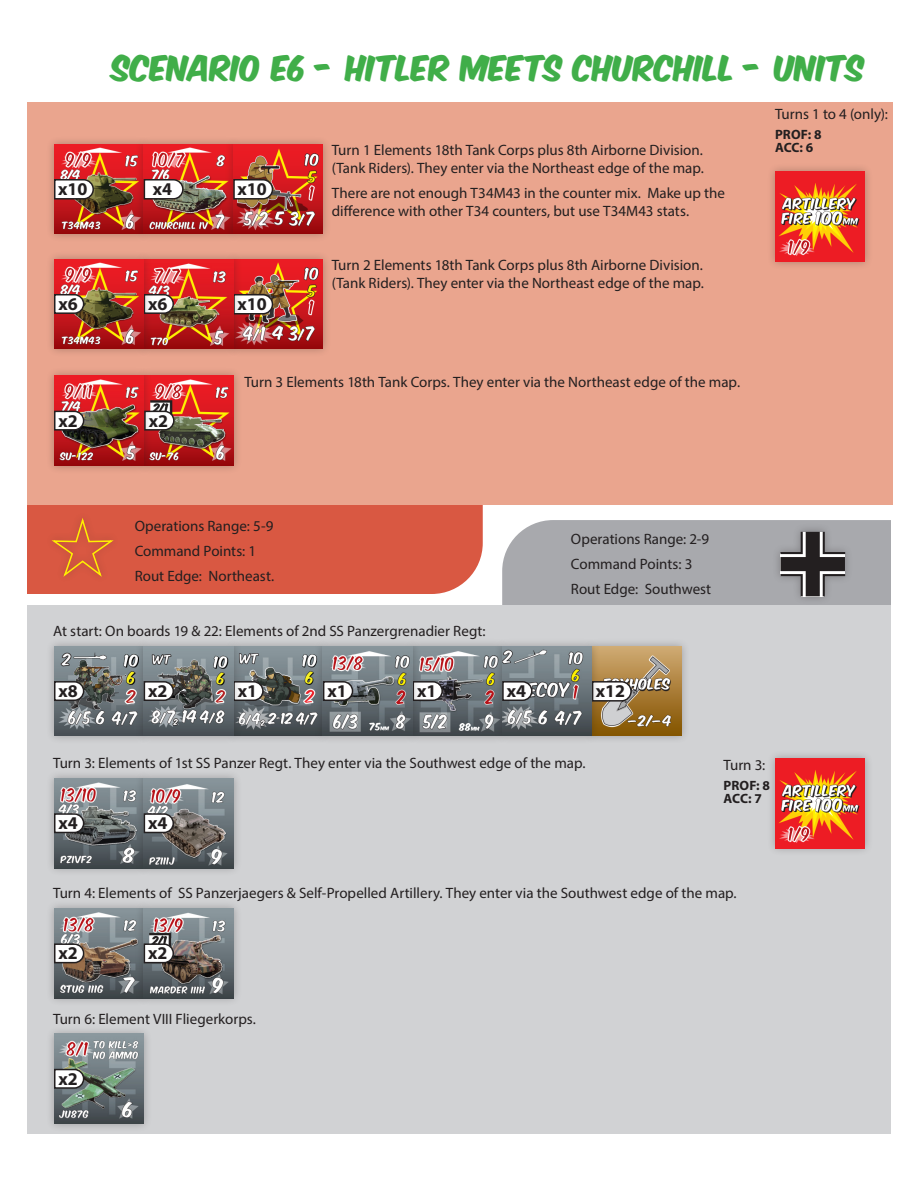
<style>
.page{position:relative;width:918px;height:1188px;background:#fff}
.page>*{position:absolute;margin:0;border:0;box-sizing:border-box;transform-origin:0 0}
.t1{font:30px "Komika Axis";color:#40ae49}
.t2{font:700 18px "Myriad Pro";color:#231f20}
.t3{font:15px/24.8px "Myriad Pro";color:#231f20}
.t4{font:700 13.5px/13.2px "Myriad Pro";color:#231f20}
</style>
<div class="page">
<div style="left:27px;top:505px;width:456px;height:89px;background:#d95842"></div>
<div style="left:27px;top:102px;width:866px;height:403px;background:#eaa58e"></div>
<div style="left:27px;top:605px;width:864px;height:529px;background:#d1d2d4"></div>
<div style="left:45px;top:511px;width:76px;height:73px;background:#d95842"></div>
<svg style="left:52px;top:518px;width:62px;height:59px"></svg>
<svg style="left:502px;top:520px;width:389px;height:85px;background:#a2a3a7"></svg>
<div style="left:767px;top:163px;width:106px;height:107px;background:#231f20;opacity:.3"></div>
<img style="left:775px;top:172px;width:90px;height:90px">
<div style="left:767px;top:750px;width:106px;height:107px;background:#231f20;opacity:.3"></div>
<img style="left:775px;top:759px;width:90px;height:89px">
<div style="left:46px;top:638px;width:106px;height:106px;background:#231f20;opacity:.3"></div>
<img style="left:54px;top:646px;width:81px;height:90px">
<svg style="left:53px;top:680px;width:32px;height:22px"></svg>
<div style="left:46px;top:770px;width:106px;height:107px;background:#231f20;opacity:.3"></div>
<img style="left:54px;top:778px;width:81px;height:90px">
<svg style="left:53px;top:813px;width:32px;height:21px"></svg>
<div style="left:46px;top:900px;width:106px;height:107px;background:#231f20;opacity:.3"></div>
<img style="left:54px;top:909px;width:81px;height:89px">
<svg style="left:53px;top:943px;width:32px;height:21px"></svg>
<div style="left:46px;top:1026px;width:106px;height:106px;background:#231f20;opacity:.3"></div>
<img style="left:54px;top:1034px;width:90px;height:90px">
<svg style="left:53px;top:1068px;width:32px;height:22px"></svg>
<div style="left:404px;top:638px;width:107px;height:106px;background:#231f20;opacity:.3"></div>
<svg style="left:421px;top:680px;width:23px;height:22px"></svg>
<div style="left:46px;top:136px;width:106px;height:106px;background:#231f20;opacity:.3"></div>
<img style="left:54px;top:144px;width:81px;height:90px">
<svg style="left:53px;top:178px;width:42px;height:22px"></svg>
<div style="left:583px;top:638px;width:107px;height:106px;background:#231f20;opacity:.3"></div>
<svg style="left:600px;top:680px;width:33px;height:22px"></svg>
<div style="left:135px;top:136px;width:107px;height:106px;background:#231f20;opacity:.3"></div>
<div style="left:225px;top:136px;width:106px;height:106px;background:#231f20;opacity:.3"></div>
<svg style="left:143px;top:178px;width:41px;height:22px"></svg>
<svg style="left:233px;top:178px;width:41px;height:22px"></svg>
<div style="left:225px;top:251px;width:106px;height:106px;background:#231f20;opacity:.3"></div>
<img style="left:242px;top:259px;width:81px;height:90px">
<svg style="left:242px;top:293px;width:32px;height:22px"></svg>
<div style="left:225px;top:638px;width:106px;height:106px;background:#231f20;opacity:.3"></div>
<svg style="left:242px;top:680px;width:22px;height:22px"></svg>
<div style="left:135px;top:638px;width:107px;height:106px;background:#231f20;opacity:.3"></div>
<svg style="left:143px;top:680px;width:32px;height:22px"></svg>
<div style="left:135px;top:770px;width:107px;height:107px;background:#231f20;opacity:.3"></div>
<svg style="left:143px;top:813px;width:32px;height:21px"></svg>
<div style="left:135px;top:900px;width:107px;height:107px;background:#231f20;opacity:.3"></div>
<svg style="left:143px;top:943px;width:32px;height:21px"></svg>
<div style="left:135px;top:251px;width:107px;height:106px;background:#231f20;opacity:.3"></div>
<svg style="left:152px;top:293px;width:23px;height:22px"></svg>
<div style="left:136px;top:367px;width:106px;height:107px;background:#231f20;opacity:.3"></div>
<img style="left:152px;top:376px;width:82px;height:89px">
<svg style="left:152px;top:410px;width:23px;height:21px"></svg>
<div style="left:46px;top:367px;width:106px;height:107px;background:#231f20;opacity:.3"></div>
<svg style="left:53px;top:410px;width:32px;height:21px"></svg>
<div style="left:46px;top:251px;width:106px;height:106px;background:#231f20;opacity:.3"></div>
<svg style="left:53px;top:293px;width:32px;height:22px"></svg>
<div style="left:494px;top:638px;width:106px;height:106px;background:#231f20;opacity:.3"></div>
<svg style="left:501px;top:680px;width:32px;height:22px"></svg>
<div style="left:314px;top:638px;width:107px;height:106px;background:#231f20;opacity:.3"></div>
<svg style="left:322px;top:680px;width:32px;height:22px"></svg>
<p class="t2" style="left:58px;top:177px;width:31px">x10</p>
<p class="t2" style="left:59px;top:292px;width:21px">x6</p>
<h1 class="t1" style="left:112px;top:53px;width:754px">SCENARIO E6 - HITLER MEETS CHURCHILL - UNITS</h1>
<p class="t3" style="left:775px;top:102px;width:114px">Turns 1 to 4 (only):</p>
<p class="t4" style="left:775px;top:128px;width:48px">PROF: 8<br>ACC: 6</p>
<p class="t3" style="left:332px;top:141px;width:374px;line-height:18px">Turn 1 Elements 18th Tank Corps plus 8th Airborne Division. (Tank Riders). They enter via the Northeast edge of the map.</p>
<p class="t3" style="left:332px;top:184px;width:395px;line-height:18px">There are not enough T34M43 in the counter mix. Make up the difference with other T34 counters, but use T34M43 stats.</p>
<p class="t2" style="left:153px;top:177px;width:21px">x4</p>
<p class="t2" style="left:237px;top:177px;width:31px">x10</p>
<p class="t2" style="left:148px;top:292px;width:21px">x6</p>
<p class="t2" style="left:237px;top:292px;width:31px">x10</p>
<p class="t3" style="left:332px;top:256px;width:374px;line-height:18px">Turn 2 Elements 18th Tank Corps plus 8th Airborne Division. (Tank Riders). They enter via the Northeast edge of the map.</p>
<p class="t3" style="left:244px;top:369px;width:497px">Turn 3 Elements 18th Tank Corps. They enter via the Northeast edge of the map.</p>
<p class="t2" style="left:59px;top:409px;width:21px">x2</p>
<p class="t2" style="left:149px;top:409px;width:21px">x2</p>
<p class="t3" style="left:135px;top:514px;width:141px">Operations Range: 5-9<br>Command Points: 1<br>Rout Edge: Northeast.</p>
<p class="t3" style="left:53px;top:618px;width:434px">At start: On boards 19 &amp; 22: Elements of 2nd SS Panzergrenadier Regt:</p>
<p class="t2" style="left:59px;top:679px;width:21px">x8</p>
<p class="t2" style="left:148px;top:679px;width:21px">x2</p>
<p class="t2" style="left:238px;top:679px;width:21px">x1</p>
<p class="t2" style="left:328px;top:679px;width:21px">x1</p>
<p class="t2" style="left:507px;top:679px;width:21px">x4</p>
<p class="t2" style="left:417px;top:679px;width:21px">x1</p>
<p class="t3" style="left:571px;top:527px;width:142px">Operations Range: 2-9<br>Command Points: 3<br>Rout Edge: Southwest</p>
<p class="t2" style="left:596px;top:680px;width:31px">x12</p>
<p class="t3" style="left:53px;top:751px;width:534px">Turn 3: Elements of 1st SS Panzer Regt. They enter via the Southwest edge of the map.</p>
<p class="t2" style="left:59px;top:811px;width:21px">x4</p>
<p class="t2" style="left:148px;top:811px;width:21px">x4</p>
<p class="t3" style="left:724px;top:752px;width:43px">Turn 3:</p>
<p class="t4" style="left:724px;top:778px;width:48px">PROF: 8<br>ACC: 7</p>
<p class="t3" style="left:53px;top:881px;width:685px">Turn 4: Elements of SS Panzerjaegers &amp; Self-Propelled Artillery. They enter via the Southwest edge of the map.</p>
<p class="t2" style="left:59px;top:942px;width:21px">x2</p>
<p class="t2" style="left:148px;top:942px;width:21px">x2</p>
<p class="t3" style="left:53px;top:1006px;width:204px">Turn 6: Element VIII Fliegerkorps.</p>
<p class="t2" style="left:59px;top:1067px;width:21px">x2</p>
</div>
